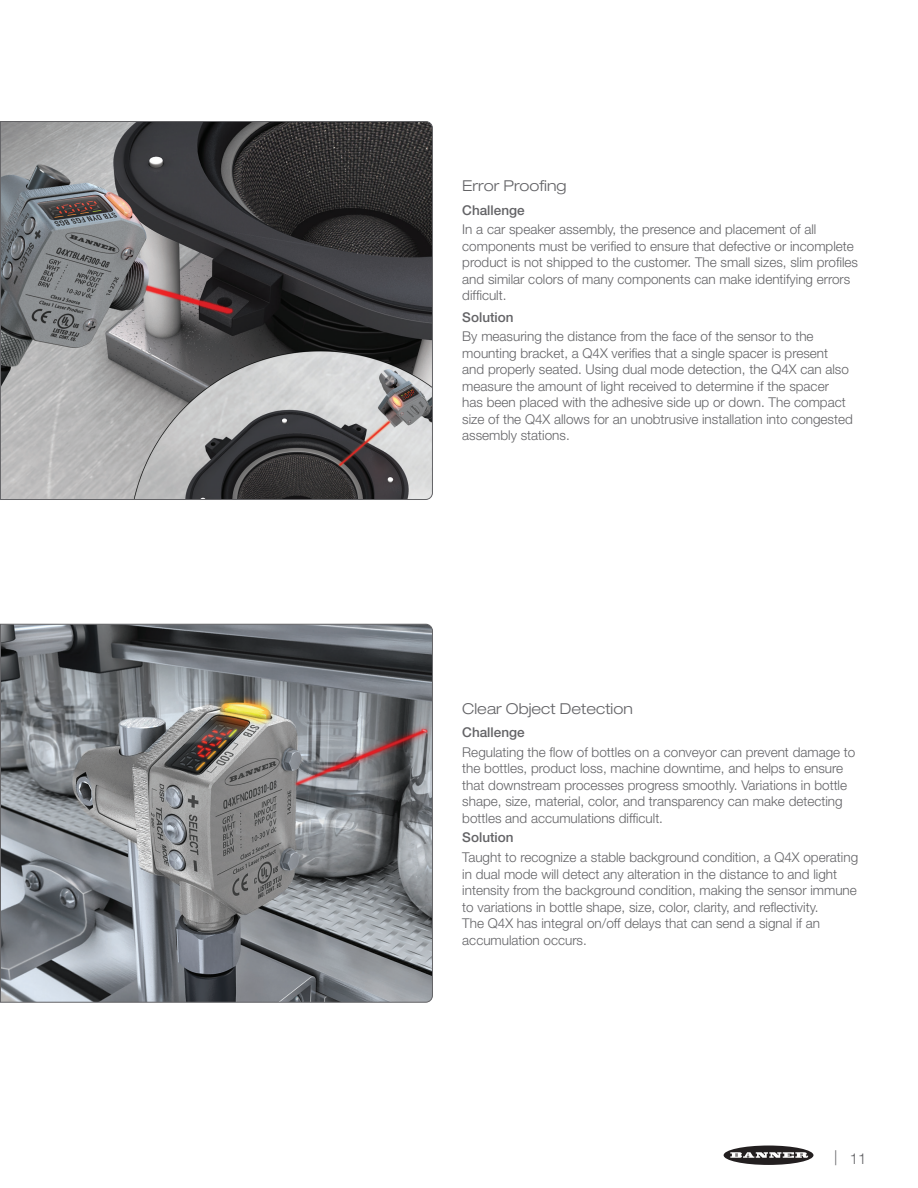
<style>
.page{position:relative;width:918px;height:1188px;background:#fff}
.page>*{position:absolute;margin:0;border:0;box-sizing:border-box;transform-origin:0 0}
.t1{font:300 expanded 15px "Helvetica Neue LT Pro";color:#636366}
.t2{font:300 15px "Helvetica Neue LT Pro";color:#636366}
.t3{font:300 13.5px/16.5px "Helvetica Neue LT Pro";color:#636366}
.t4{font:500 13.5px "Helvetica Neue LT Pro";color:#636366}
</style>
<div class="page">
<div style="left:724px;top:1146px;width:89px;height:19px;background:#231f20;border-radius:50%"></div>
<svg style="left:730px;top:1152px;width:78px;height:6px"></svg>
<svg style="left:0;top:121px;width:433px;height:379px;background:#6b6b6c"></svg>
<svg style="left:0;top:624px;width:433px;height:379px;background:#7e8184"></svg>
<p class="t1" style="left:462px;top:177px;width:106px">Error Proofing</p>
<p class="t4" style="left:462px;top:202px;width:64px">Challenge</p>
<p class="t3" style="left:462px;top:221px;width:397px">In a car speaker assembly, the presence and placement of all components must be verified to ensure that defective or incomplete product is not shipped to the customer. The small sizes, slim profiles and similar colors of many components can make identifying errors difficult.</p>
<p class="t4" style="left:462px;top:309px;width:53px">Solution</p>
<p class="t3" style="left:462px;top:328px;width:392px">By measuring the distance from the face of the sensor to the mounting bracket, a Q4X verifies that a single spacer is present and properly seated. Using dual mode detection, the Q4X can also measure the amount of light received to determine if the spacer has been placed with the adhesive side up or down. The compact size of the Q4X allows for an unobtrusive installation into congested assembly stations.</p>
<p class="t1" style="left:462px;top:699px;width:172px">Clear Object Detection</p>
<p class="t4" style="left:462px;top:724px;width:64px">Challenge</p>
<p class="t3" style="left:462px;top:743px;width:395px">Regulating the flow of bottles on a conveyor can prevent damage to the bottles, product loss, machine downtime, and helps to ensure that downstream processes progress smoothly. Variations in bottle shape, size, material, color, and transparency can make detecting bottles and accumulations difficult.</p>
<p class="t4" style="left:462px;top:829px;width:53px">Solution</p>
<p class="t3" style="left:462px;top:849px;width:397px">Taught to recognize a stable background condition, a Q4X operating in dual mode will detect any alteration in the distance to and light intensity from the background condition, making the sensor immune to variations in bottle shape, size, color, clarity, and reflectivity.<br>The Q4X has integral on/off delays that can send a signal if an accumulation occurs.</p>
<p class="t2" style="left:834px;top:1149px;width:34px">| 11</p>
</div>
